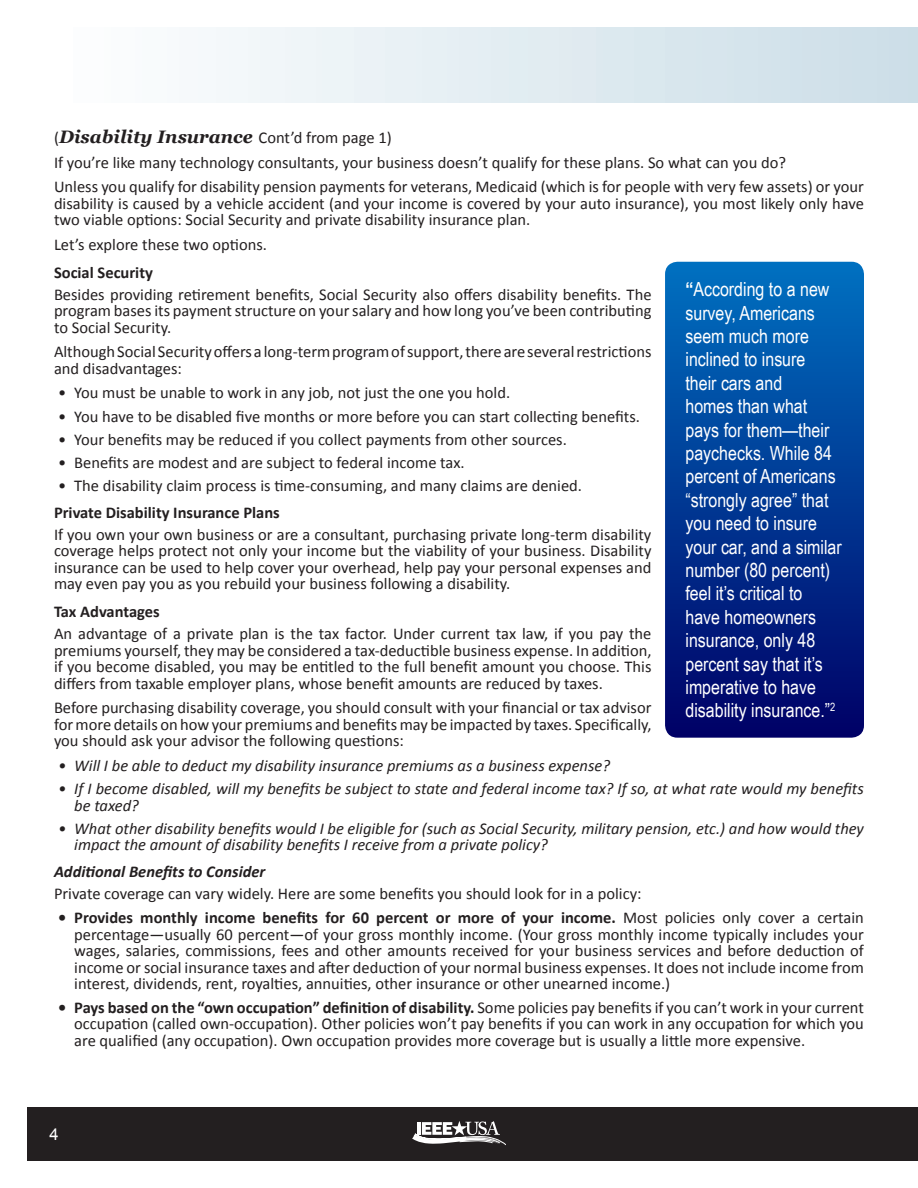
<style>
.page{position:relative;width:918px;height:1188px;background:#fff}
.page>*{position:absolute;margin:0;border:0;box-sizing:border-box;transform-origin:0 0}
.t1{font:19.5px/23.4px "Arial Narrow";color:#fff}
.Paragraph{font:italic 700 18px "Georgia";color:#231f20}
.Paragraph-2{font:16.5px/16.5px "Calibri";color:#231f20;text-align:justify}
.bulleted{font:16.5px/16.5px "Calibri";color:#231f20;text-align:justify}
.bulleted-2{font:italic 16.5px/16.5px "Calibri";color:#231f20}
.emphasis{font:700 16.5px "Calibri";color:#231f20}
.emphasis-2{font:italic 700 16.5px "Calibri";color:#231f20}
.t2{font:16.5px "Arial";color:#fff}
.s1{font-family:"Calibri";font-weight:400;font-style:normal;font-size:16.5px}
.s2{font-weight:700}
</style>
<div class="page">
<div style="left:27px;top:1107px;width:891px;height:54px;background:#231f20"></div>
<svg style="left:412px;top:1121px;width:94px;height:24px"></svg>
<div style="left:54px;top:27px;width:864px;height:76px;background:linear-gradient(to right,#feffff,#cbdde7)"></div>
<svg style="left:665px;top:262px;width:199px;height:476px;background:#003893"></svg>
<p class="Paragraph" style="left:54px;top:127px;width:339px"><span class="s1">(</span>Disability Insurance <span class="s1">Cont’d from page 1)</span></p>
<p class="Paragraph-2" style="left:54px;top:153px;width:734px">If you’re like many technology consultants, your business doesn’t qualify for these plans. So what can you do?</p>
<p class="Paragraph-2" style="left:54px;top:178px;width:811px">Unless you qualify for disability pension payments for veterans, Medicaid (which is for people with very few assets) or your disability is caused by a vehicle accident (and your income is covered by your auto insurance), you most likely only have two viable options: Social Security and private disability insurance plan.</p>
<p class="Paragraph-2" style="left:54px;top:235px;width:215px">Let’s explore these two options.</p>
<p class="emphasis" style="left:54px;top:262px;width:100px">Social Security</p>
<p class="Paragraph-2" style="left:54px;top:285px;width:599px">Besides providing retirement benefits, Social Security also offers disability benefits. The program bases its payment structure on your salary and how long you’ve been contributing to Social Security.</p>
<p class="Paragraph-2" style="left:54px;top:343px;width:599px">Although Social Security offers a long-term program of support, there are several restrictions and disadvantages:</p>
<p class="bulleted" style="left:58px;top:384px;width:454px">• You must be unable to work in any job, not just the one you hold.</p>
<p class="bulleted" style="left:58px;top:407px;width:583px">• You have to be disabled five months or more before you can start collecting benefits.</p>
<p class="bulleted" style="left:58px;top:430px;width:510px">• Your benefits may be reduced if you collect payments from other sources.</p>
<p class="bulleted" style="left:58px;top:454px;width:408px">• Benefits are modest and are subject to federal income tax.</p>
<p class="bulleted" style="left:58px;top:477px;width:526px">• The disability claim process is time-consuming, and many claims are denied.</p>
<p class="emphasis" style="left:54px;top:502px;width:227px">Private Disability Insurance Plans</p>
<p class="Paragraph-2" style="left:54px;top:525px;width:599px">If you own your own business or are a consultant, purchasing private long-term disability coverage helps protect not only your income but the viability of your business. Disability insurance can be used to help cover your overhead, help pay your personal expenses and may even pay you as you rebuild your business following a disability.</p>
<p class="emphasis" style="left:54px;top:601px;width:107px">Tax Advantages</p>
<p class="Paragraph-2" style="left:54px;top:625px;width:599px">An advantage of a private plan is the tax factor. Under current tax law, if you pay the premiums yourself, they may be considered a tax-deductible business expense. In addition, if you become disabled, you may be entitled to the full benefit amount you choose. This differs from taxable employer plans, whose benefit amounts are reduced by taxes.</p>
<p class="Paragraph-2" style="left:54px;top:699px;width:599px">Before purchasing disability coverage, you should consult with your financial or tax advisor for more details on how your premiums and benefits may be impacted by taxes. Specifically, you should ask your advisor the following questions:</p>
<p class="bulleted-2" style="left:58px;top:756px;width:553px">• Will I be able to deduct my disability insurance premiums as a business expense?</p>
<p class="bulleted-2" style="left:74px;top:780px;width:791px;text-indent:-16px">• If I become disabled, will my benefits be subject to state and federal income tax? If so, at what rate would my benefits be taxed?</p>
<p class="bulleted-2" style="left:74px;top:819px;width:791px;text-indent:-16px">• What other disability benefits would I be eligible for (such as Social Security, military pension, etc.) and how would they impact the amount of disability benefits I receive from a private policy?</p>
<p class="emphasis-2" style="left:54px;top:861px;width:213px">Additional Benefits to Consider</p>
<p class="Paragraph-2" style="left:54px;top:884px;width:589px">Private coverage can vary widely. Here are some benefits you should look for in a policy:</p>
<p class="bulleted" style="left:74px;top:909px;width:791px;text-indent:-16px"><span class="s2">• Provides monthly income benefits for 60 percent or more of your income.</span> Most policies only cover a certain percentage—usually 60 percent—of your gross monthly income. (Your gross monthly income typically includes your wages, salaries, commissions, fees and other amounts received for your business services and before deduction of income or social insurance taxes and after deduction of your normal business expenses. It does not include income from interest, dividends, rent, royalties, annuities, other insurance or other unearned income.)</p>
<p class="bulleted" style="left:74px;top:998px;width:791px;text-indent:-16px"><span class="s2">• Pays based on the “own occupation” definition of disability.</span> Some policies pay benefits if you can’t work in your current occupation (called own-occupation). Other policies won’t pay benefits if you can work in any occupation for which you are qualified (any occupation). Own occupation provides more coverage but is usually a little more expensive.</p>
<p class="t1" style="left:685px;top:277px;width:158px"><span class="s2">“</span>According to a new survey, Americans seem much more inclined to insure<br>their cars and<br>homes than what pays for them—their paychecks. While 84 percent of Americans “strongly agree” that you need to insure your car, and a similar number (80 percent) feel it’s critical to have homeowners insurance, only 48 percent say that it’s imperative to have disability insurance.”<sup>2</sup></p>
<p class="t2" style="left:49px;top:1123px;width:11px">4</p>
</div>
